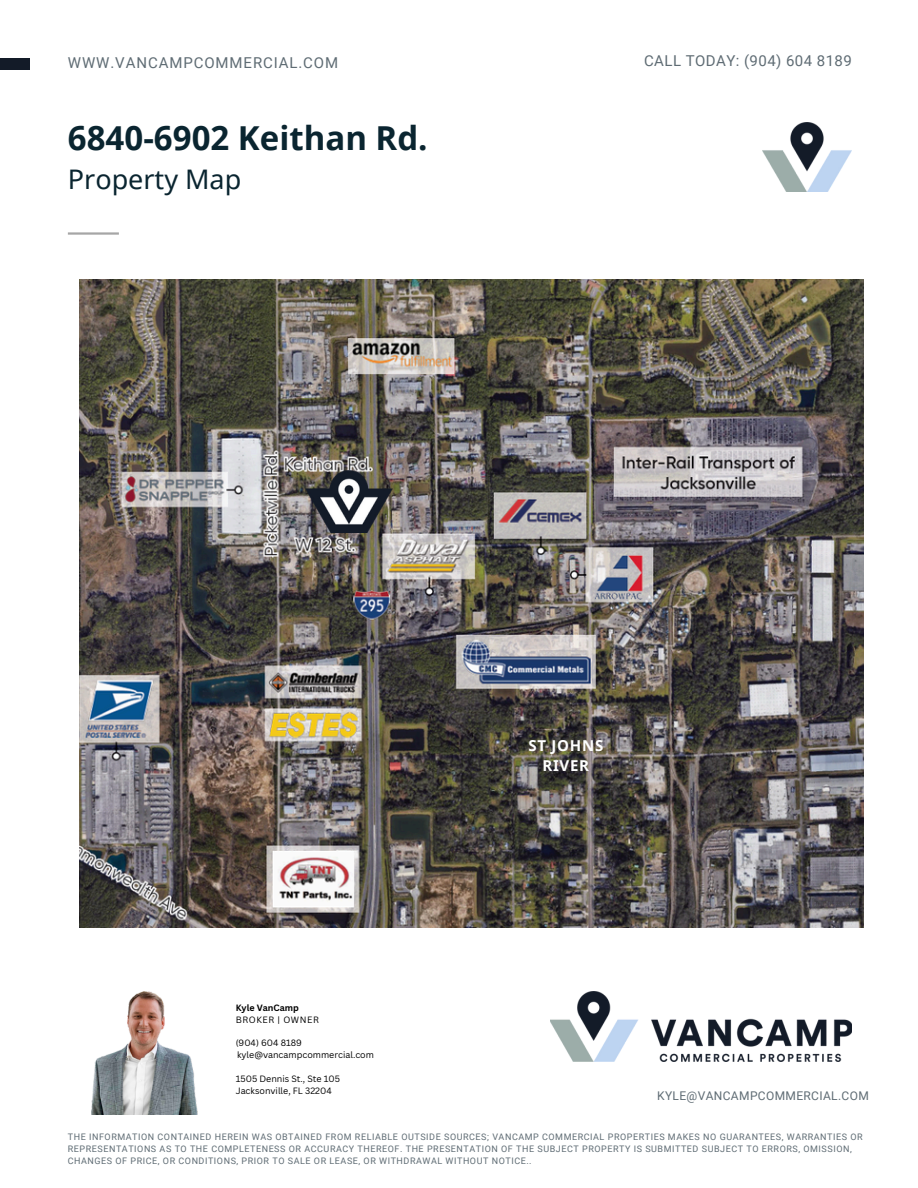
<style>
.page{position:relative;width:918px;height:1188px;background:#fff}
.page>*{position:absolute;margin:0;border:0;box-sizing:border-box;transform-origin:0 0}
.t1{font:700 33px "Noto Sans";color:#0a2530}
.t2{font:27px "Noto Sans";color:#0a2530}
.t3{font:15px "Roboto";letter-spacing:.06em;color:#5f6c74}
.t4{font:15px "Roboto";letter-spacing:.03em;color:#5f6c74}
.t5{font:700 15px/20.2px "Noto Sans";letter-spacing:.05em;color:#fff;text-align:center}
.t6{font:12px "Roboto";letter-spacing:.03em;color:#5f6c74}
.t7{font:9px/12px "Roboto";letter-spacing:.06em;color:#5f6c74}
.t8{font:8.85px "Canva Sans";color:#000}
.t9{font:8.85px "Canva Sans";letter-spacing:.06em;color:#000}
.t10{font:700 8.85px "Canva Sans";color:#000}
</style>
<div class="page">
<img style="left:79px;top:280px;width:784px;height:648px">
<div style="left:0;top:58px;width:30px;height:12px;background:#131b28"></div>
<hr style="left:68px;top:232px;width:51px;height:3px;background:#a6a6a6">
<img style="left:763px;top:122px;width:89px;height:70px">
<img style="left:92px;top:992px;width:106px;height:122px">
<img style="left:550px;top:992px;width:302px;height:70px">
<img style="left:306px;top:470px;width:86px;height:62px">
<p class="t3" style="left:68px;top:54px;width:272px">WWW.VANCAMPCOMMERCIAL.COM</p>
<p class="t1" style="left:68px;top:115px;width:361px">6840-6902 Keithan Rd.</p>
<p class="t2" style="left:68px;top:160px;width:175px">Property Map</p>
<p class="t4" style="left:644px;top:52px;width:209px">CALL TODAY: (904) 604 8189</p>
<p class="t10" style="left:236px;top:1001px;width:65px">Kyle VanCamp</p>
<p class="t9" style="left:236px;top:1013px;width:85px">BROKER | OWNER</p>
<p class="t8" style="left:236px;top:1037px;width:68px">(904) 604 8189</p>
<p class="t8" style="left:237px;top:1049px;width:138px">kyle@vancampcommercial.com</p>
<h4 class="t8" style="left:236px;top:1073px;width:106px">1505 Dennis St., Ste 105</h4>
<h5 class="t8" style="left:236px;top:1085px;width:98px">Jacksonville, FL 32204</h5>
<p class="t5" style="left:528px;top:735px;width:76px">ST JOHNS<br>RIVER</p>
<p class="t6" style="left:657px;top:1089px;width:213px">KYLE@VANCAMPCOMMERCIAL.COM</p>
<h2 class="t7" style="left:68px;top:1131px;width:796px">THE INFORMATION CONTAINED HEREIN WAS OBTAINED FROM RELIABLE OUTSIDE SOURCES; VANCAMP COMMERCIAL PROPERTIES MAKES NO GUARANTEES, WARRANTIES OR<br>REPRESENTATIONS AS TO THE COMPLETENESS OR ACCURACY THEREOF. THE PRESENTATION OF THE SUBJECT PROPERTY IS SUBMITTED SUBJECT TO ERRORS, OMISSION,<br>CHANGES OF PRICE, OR CONDITIONS, PRIOR TO SALE OR LEASE, OR WITHDRAWAL WITHOUT NOTICE..</h2>
</div>
